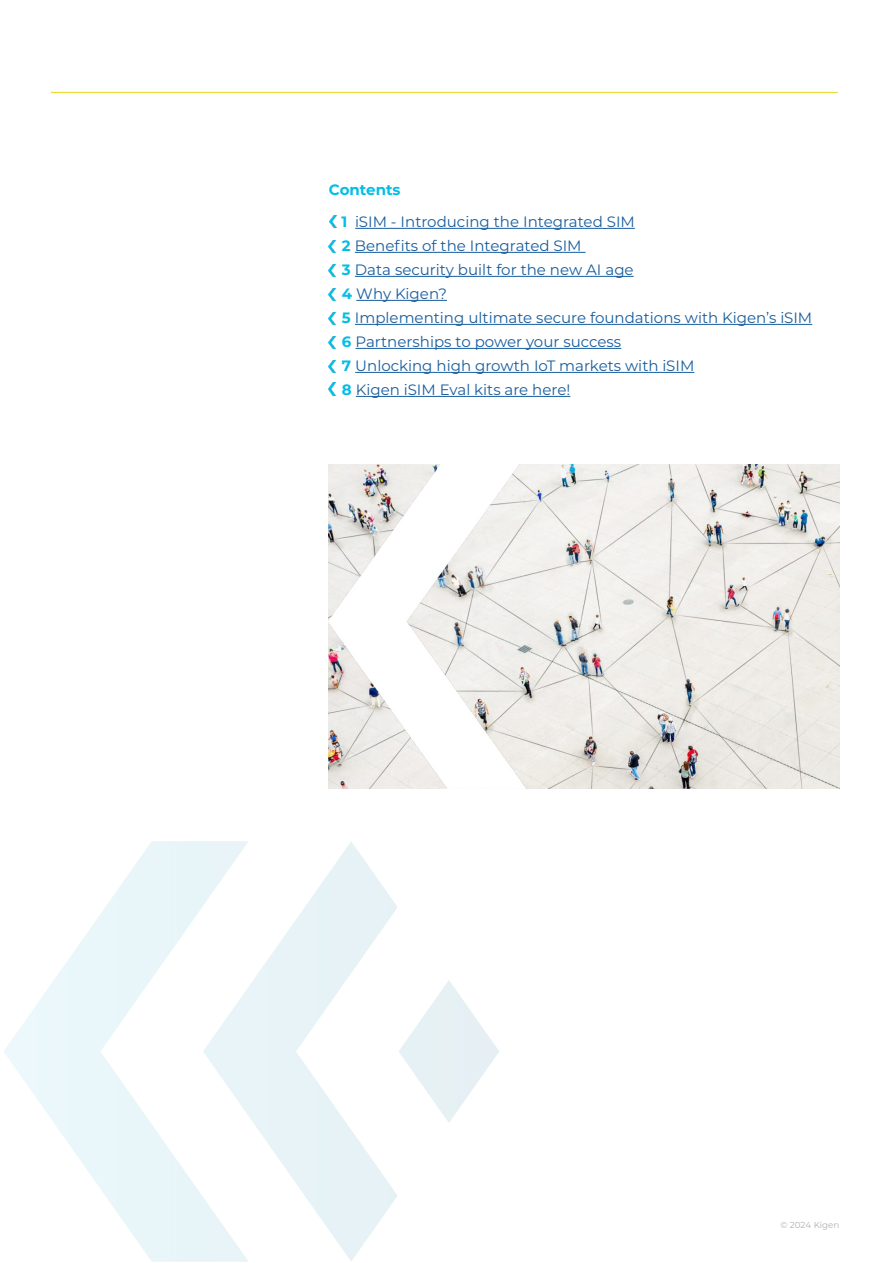
<style>
.page{position:relative;width:894px;height:1263px;background:#fff}
.page>*{position:absolute;margin:0;border:0;box-sizing:border-box;transform-origin:0 0}
.blue_mini_headers_us{font:15px "Montserrat";color:#175d9e}
.blue_mini_headers_us-2{font:700 15px "Montserrat";color:#04bee5}
.t1{font:8.7px "Montserrat";color:#b0b0b0}
.s1{font-weight:700;color:#04bee5}
</style>
<div class="page">
<hr style="left:51px;top:92px;width:786px;height:1px;background:#e8d918">
<hr style="left:355px;top:228px;width:247px;height:1px;background:#175d9e">
<svg style="left:602px;top:228px;width:32px;height:1px"></svg>
<hr style="left:355px;top:252px;width:230px;height:1px;background:#175d9e">
<hr style="left:355px;top:276px;width:278px;height:1px;background:#175d9e">
<hr style="left:356px;top:300px;width:91px;height:1px;background:#175d9e">
<hr style="left:355px;top:324px;width:457px;height:1px;background:#175d9e">
<hr style="left:355px;top:348px;width:266px;height:1px;background:#175d9e">
<hr style="left:355px;top:372px;width:339px;height:1px;background:#175d9e">
<hr style="left:356px;top:396px;width:214px;height:1px;background:#175d9e">
<svg style="left:4px;top:841px;width:495px;height:420px"></svg>
<img style="left:813px;top:464px;width:26px;height:324px">
<img style="left:328px;top:464px;width:485px;height:324px">
<svg style="left:330px;top:215px;width:7px;height:13px"></svg>
<svg style="left:329px;top:240px;width:7px;height:13px"></svg>
<svg style="left:329px;top:264px;width:7px;height:13px"></svg>
<svg style="left:329px;top:288px;width:7px;height:13px"></svg>
<svg style="left:329px;top:312px;width:7px;height:13px"></svg>
<svg style="left:329px;top:336px;width:7px;height:13px"></svg>
<svg style="left:329px;top:360px;width:7px;height:13px"></svg>
<svg style="left:329px;top:383px;width:7px;height:12px"></svg>
<p class="blue_mini_headers_us-2" style="left:329px;top:179px;width:73px">Contents</p>
<p class="blue_mini_headers_us" style="left:341px;top:211px;width:295px"><span class="s1">1</span> iSIM - Introducing the Integrated SIM</p>
<p class="blue_mini_headers_us" style="left:341px;top:235px;width:241px"><span class="s1">2</span> Benefits of the Integrated SIM</p>
<p class="blue_mini_headers_us" style="left:341px;top:259px;width:293px"><span class="s1">3</span> Data security built for the new AI age</p>
<p class="blue_mini_headers_us" style="left:341px;top:283px;width:107px"><span class="s1">4</span> Why Kigen?</p>
<p class="blue_mini_headers_us" style="left:341px;top:307px;width:472px"><span class="s1">5</span> Implementing ultimate secure foundations with Kigen’s iSIM</p>
<p class="blue_mini_headers_us" style="left:341px;top:331px;width:281px"><span class="s1">6</span> Partnerships to power your success</p>
<p class="blue_mini_headers_us" style="left:341px;top:355px;width:354px"><span class="s1">7</span> Unlocking high growth IoT markets with iSIM</p>
<p class="blue_mini_headers_us" style="left:341px;top:379px;width:230px"><span class="s1">8</span> Kigen iSIM Eval kits are here!</p>
<p class="t1" style="left:780px;top:1219px;width:60px">© 2024 Kigen</p>
</div>
